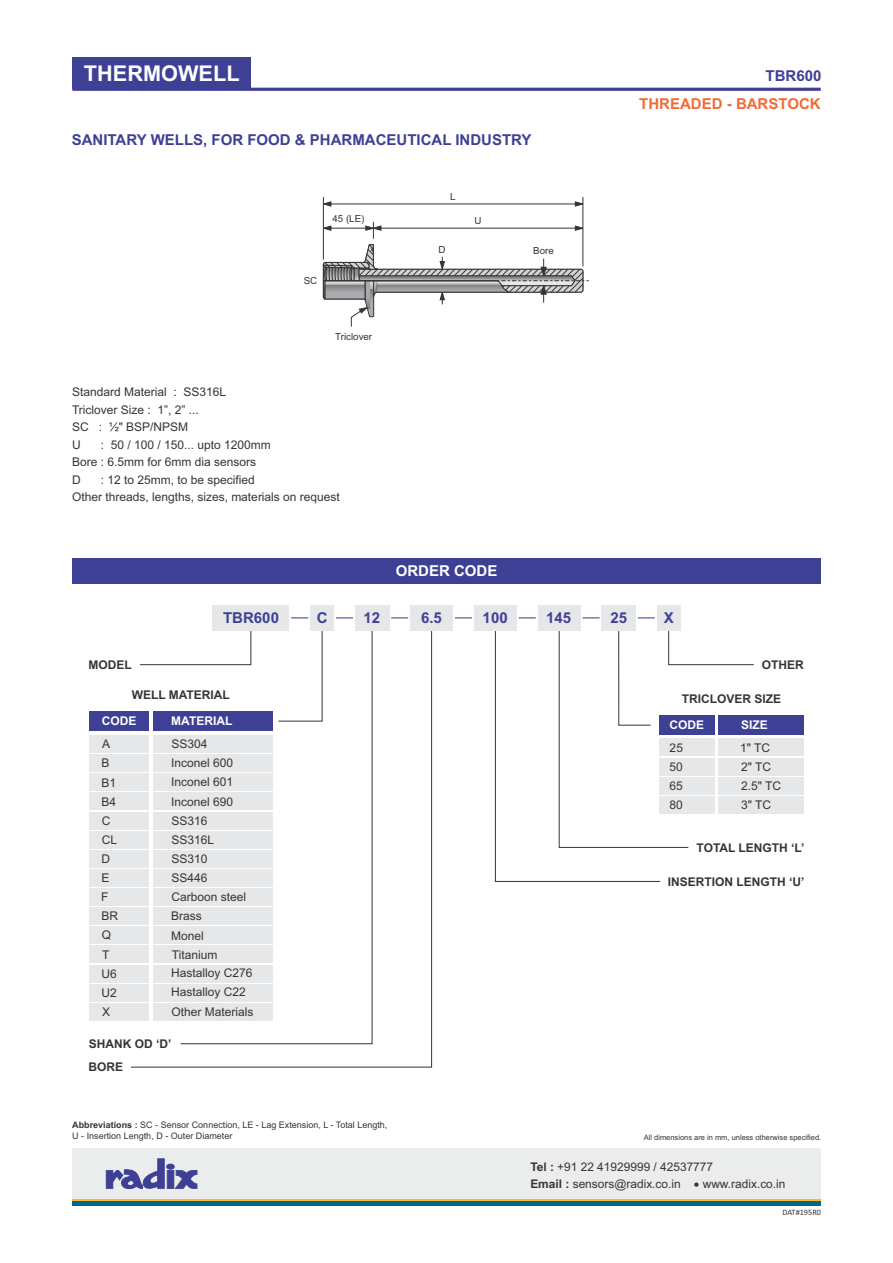
<style>
.page{position:relative;width:893px;height:1263px;background:#fff}
.page>*{position:absolute;margin:0;border:0;box-sizing:border-box;transform-origin:0 0}
.t1{font:700 21.75px "Arial";color:#fefefe}
.t2{font:700 15px "Arial";color:#3e4095}
.t3{font:700 15px "Arial";color:#f26b35}
.t4{font:700 15px "Arial";color:#fefefe}
.t5{font:12px/19.2px "Arial";color:#373435}
.t6{font:700 12px "Arial";color:#373435}
.t7{font:700 12px "Arial";color:#fefefe}
.t8{font:11.85px/17.4px "Arial";color:#373435}
.t9{font:9.75px "Arial";color:#373435}
.t10{font:9px/11.1px "Arial";color:#373435}
.t11{font:8.25px "Calibri";color:#373435}
.t12{font:7.5px "Arial";color:#373435}
.s1{font-weight:700}
</style>
<div class="page">
<div style="left:72px;top:57px;width:179px;height:32px;background:#3e4095"></div>
<hr style="left:72px;top:88px;width:749px;height:3px;background:#3e4095">
<div style="left:72px;top:1148px;width:749px;height:51px;background:#ebecec"></div>
<hr style="left:72px;top:1199px;width:749px;height:2px;background:#fdb92e">
<hr style="left:72px;top:1201px;width:749px;height:4px;background:#00678a">
<svg style="left:106px;top:1158px;width:91px;height:31px"></svg>
<div style="left:72px;top:558px;width:749px;height:26px;background:#3e4095"></div>
<hr style="left:323px;top:197px;width:1px;height:63px;background:#373435">
<hr style="left:327px;top:204px;width:252px;height:1px;background:#373435">
<hr style="left:583px;top:197px;width:1px;height:69px;background:#373435">
<svg style="left:323px;top:201px;width:8px;height:6px"></svg>
<svg style="left:575px;top:201px;width:8px;height:6px"></svg>
<svg style="left:322px;top:222px;width:267px;height:105px"></svg>
<svg style="left:130px;top:630px;width:302px;height:438px"></svg>
<svg style="left:495px;top:630px;width:260px;height:252px"></svg>
<svg style="left:139px;top:630px;width:113px;height:35px"></svg>
<div style="left:89px;top:711px;width:60px;height:20px;background:#3e4095"></div>
<div style="left:153px;top:711px;width:119px;height:20px;background:#3e4095"></div>
<div style="left:153px;top:735px;width:119px;height:17px;background:#e6e7e8"></div>
<div style="left:153px;top:754px;width:119px;height:17px;background:#e6e7e8"></div>
<div style="left:153px;top:774px;width:119px;height:17px;background:#e6e7e8"></div>
<div style="left:153px;top:793px;width:119px;height:17px;background:#e6e7e8"></div>
<div style="left:153px;top:812px;width:119px;height:17px;background:#e6e7e8"></div>
<div style="left:153px;top:831px;width:119px;height:17px;background:#e6e7e8"></div>
<div style="left:153px;top:850px;width:119px;height:17px;background:#e6e7e8"></div>
<div style="left:153px;top:869px;width:119px;height:17px;background:#e6e7e8"></div>
<div style="left:153px;top:888px;width:119px;height:17px;background:#e6e7e8"></div>
<div style="left:153px;top:908px;width:119px;height:17px;background:#e6e7e8"></div>
<div style="left:153px;top:927px;width:119px;height:17px;background:#e6e7e8"></div>
<div style="left:153px;top:946px;width:119px;height:17px;background:#e6e7e8"></div>
<div style="left:153px;top:965px;width:119px;height:17px;background:#e6e7e8"></div>
<div style="left:153px;top:984px;width:119px;height:17px;background:#e6e7e8"></div>
<div style="left:153px;top:1003px;width:119px;height:17px;background:#e6e7e8"></div>
<div style="left:89px;top:735px;width:60px;height:17px;background:#e6e7e8"></div>
<div style="left:89px;top:754px;width:60px;height:17px;background:#e6e7e8"></div>
<div style="left:89px;top:774px;width:60px;height:17px;background:#e6e7e8"></div>
<div style="left:89px;top:793px;width:60px;height:17px;background:#e6e7e8"></div>
<div style="left:89px;top:812px;width:60px;height:17px;background:#e6e7e8"></div>
<div style="left:89px;top:831px;width:60px;height:17px;background:#e6e7e8"></div>
<div style="left:89px;top:850px;width:60px;height:17px;background:#e6e7e8"></div>
<div style="left:89px;top:869px;width:60px;height:17px;background:#e6e7e8"></div>
<div style="left:89px;top:888px;width:60px;height:17px;background:#e6e7e8"></div>
<div style="left:89px;top:908px;width:60px;height:17px;background:#e6e7e8"></div>
<div style="left:89px;top:927px;width:60px;height:17px;background:#e6e7e8"></div>
<div style="left:89px;top:946px;width:60px;height:17px;background:#e6e7e8"></div>
<div style="left:89px;top:965px;width:60px;height:17px;background:#e6e7e8"></div>
<div style="left:89px;top:984px;width:60px;height:17px;background:#e6e7e8"></div>
<div style="left:89px;top:1003px;width:60px;height:17px;background:#e6e7e8"></div>
<div style="left:659px;top:716px;width:55px;height:19px;background:#3e4095"></div>
<div style="left:719px;top:716px;width:85px;height:19px;background:#3e4095"></div>
<div style="left:719px;top:739px;width:85px;height:17px;background:#e6e7e8"></div>
<div style="left:719px;top:758px;width:85px;height:17px;background:#e6e7e8"></div>
<div style="left:719px;top:777px;width:85px;height:17px;background:#e6e7e8"></div>
<div style="left:719px;top:796px;width:85px;height:17px;background:#e6e7e8"></div>
<div style="left:659px;top:739px;width:55px;height:17px;background:#e6e7e8"></div>
<div style="left:659px;top:758px;width:55px;height:17px;background:#e6e7e8"></div>
<div style="left:659px;top:777px;width:55px;height:17px;background:#e6e7e8"></div>
<div style="left:659px;top:796px;width:55px;height:17px;background:#e6e7e8"></div>
<div style="left:213px;top:605px;width:76px;height:26px;background:#e6e7e8"></div>
<div style="left:410px;top:605px;width:43px;height:26px;background:#e6e7e8"></div>
<div style="left:310px;top:605px;width:24px;height:26px;background:#e6e7e8"></div>
<div style="left:538px;top:605px;width:42px;height:26px;background:#e6e7e8"></div>
<div style="left:474px;top:605px;width:43px;height:26px;background:#e6e7e8"></div>
<div style="left:602px;top:605px;width:34px;height:26px;background:#e6e7e8"></div>
<div style="left:657px;top:605px;width:23px;height:26px;background:#e6e7e8"></div>
<svg style="left:291px;top:617px;width:17px;height:1px"></svg>
<svg style="left:336px;top:617px;width:17px;height:1px"></svg>
<svg style="left:391px;top:617px;width:17px;height:1px"></svg>
<svg style="left:455px;top:617px;width:17px;height:1px"></svg>
<svg style="left:519px;top:617px;width:17px;height:1px"></svg>
<svg style="left:583px;top:617px;width:17px;height:1px"></svg>
<svg style="left:638px;top:617px;width:17px;height:1px"></svg>
<div style="left:355px;top:605px;width:34px;height:26px;background:#e6e7e8"></div>
<h1 class="t1" style="left:84px;top:65px;width:157px">THERMOWELL</h1>
<p class="t2" style="left:72px;top:134px;width:461px">SANITARY WELLS, FOR FOOD &amp; PHARMACEUTICAL INDUSTRY</p>
<p class="t9" style="left:450px;top:193px;width:7px">L</p>
<p class="t9" style="left:332px;top:215px;width:33px">45 (LE)</p>
<p class="t9" style="left:475px;top:217px;width:9px">U</p>
<p class="t9" style="left:304px;top:277px;width:15px">SC</p>
<p class="t9" style="left:335px;top:333px;width:39px">Triclover</p>
<p class="t5" style="left:72px;top:385px;width:156px;line-height:17.4px">Standard Material : SS316L<br>Triclover Size : 1”, 2” ...<br>SC : ½" BSP/NPSM<br>U</p>
<p class="t5" style="left:72px;top:437px;width:200px;line-height:17.4px;text-indent:29px">: 50 / 100 / 150... upto 1200mm<br>Bore : 6.5mm for 6mm dia sensors<br>D</p>
<p class="t5" style="left:72px;top:472px;width:269px;line-height:17.4px;text-indent:29px">: 12 to 25mm, to be specified<br>Other threads, lengths, sizes, materials on request</p>
<p class="t9" style="left:439px;top:245px;width:9px">D</p>
<p class="t9" style="left:533px;top:247px;width:22px">Bore</p>
<p class="t4" style="left:396px;top:566px;width:103px">ORDER CODE</p>
<p class="t2" style="left:766px;top:70px;width:57px">TBR600</p>
<p class="t3" style="left:639px;top:98px;width:183px">THREADED - BARSTOCK</p>
<p class="t6" style="left:88px;top:660px;width:45px">MODEL</p>
<p class="t2" style="left:223px;top:612px;width:57px">TBR600</p>
<p class="t2" style="left:317px;top:612px;width:12px">C</p>
<p class="t2" style="left:363px;top:612px;width:18px">12</p>
<p class="t2" style="left:421px;top:612px;width:22px">6.5</p>
<p class="t2" style="left:483px;top:612px;width:27px">100</p>
<p class="t2" style="left:546px;top:612px;width:27px">145</p>
<p class="t2" style="left:610px;top:612px;width:18px">25</p>
<p class="t2" style="left:664px;top:612px;width:12px">X</p>
<p class="t6" style="left:762px;top:660px;width:43px">OTHER</p>
<p class="t6" style="left:132px;top:690px;width:100px">WELL MATERIAL</p>
<p class="t7" style="left:102px;top:717px;width:36px">CODE</p>
<p class="t7" style="left:171px;top:717px;width:63px">MATERIAL</p>
<p class="t5" style="left:171px;top:735px;width:77px">SS304<br>Inconel 600<br>Inconel 601<br>Inconel 690<br>SS316<br>SS316L<br>SS310<br>SS446<br>Carboon steel<br>Brass<br>Monel<br>Titanium</p>
<p class="t5" style="left:171px;top:964px;width:83px">Hastalloy C276<br>Hastalloy C22</p>
<p class="t5" style="left:172px;top:1003px;width:84px">Other Materials</p>
<p class="t5" style="left:101px;top:735px;width:18px">A<br>B<br>B1<br>B4<br>C<br>CL<br>D<br>E<br>F<br>BR<br>Q<br>T<br>U6<br>U2<br>X</p>
<p class="t6" style="left:89px;top:1039px;width:84px">SHANK OD ‘D’</p>
<p class="t6" style="left:88px;top:1063px;width:36px">BORE</p>
<p class="t10" style="left:72px;top:1120px;width:317px"><span class="s1">Abbreviations :</span> SC - Sensor Connection, LE - Lag Extension, L - Total Length,<br>U - Insertion Length, D - Outer Diameter</p>
<p class="t6" style="left:682px;top:694px;width:101px">TRICLOVER SIZE</p>
<p class="t7" style="left:669px;top:721px;width:36px">CODE</p>
<p class="t7" style="left:741px;top:721px;width:28px">SIZE</p>
<p class="t5" style="left:740px;top:739px;width:43px">1" TC<br>2" TC<br>2.5" TC<br>3" TC</p>
<p class="t5" style="left:669px;top:739px;width:15px;text-align:justify">25<br>50<br>65<br>80</p>
<p class="t6" style="left:697px;top:843px;width:109px">TOTAL LENGTH ‘L’</p>
<p class="t6" style="left:668px;top:877px;width:138px">INSERTION LENGTH ‘U’</p>
<p class="t12" style="left:644px;top:1134px;width:179px">All dimensions are in mm, unless otherwise specified.</p>
<p class="t8" style="left:530px;top:1159px;width:257px"><span class="s1">Tel :</span> +91 22 41929999 / 42537777<br><span class="s1">Email :</span> sensors@radix.co.in • www.radix.co.in</p>
<p class="t11" style="left:782px;top:1209px;width:40px">DAT#195R0</p>
</div>
